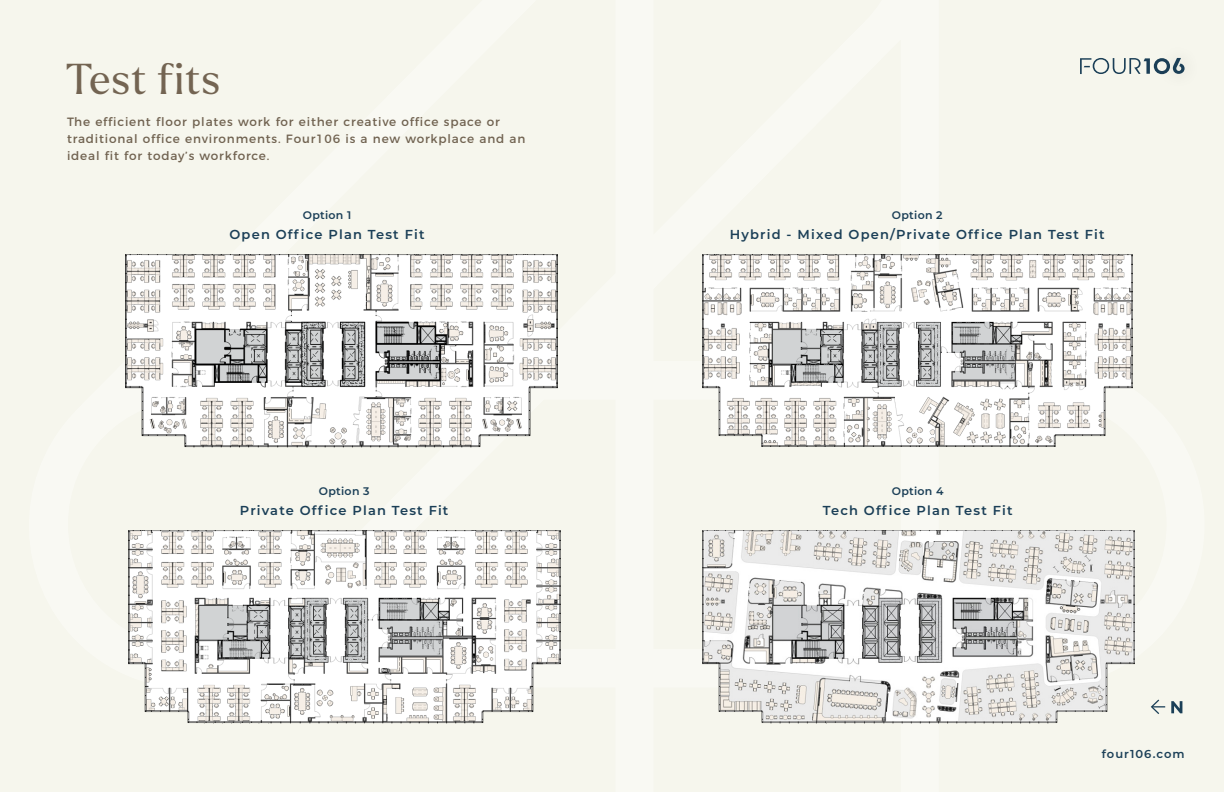
<style>
.page{position:relative;width:1224px;height:792px;background:#f6f6ed}
.page>*{position:absolute;margin:0;border:0;box-sizing:border-box;transform-origin:0 0}
.t1{font:42px "Larken";letter-spacing:.025em;color:#736452}
.Dapper_-_Subhead{font:600 13px "Montserrat";letter-spacing:.09em;color:#1b3f57}
.Dapper_-_Body_Copy_01{font:12px/17px "Montserrat";letter-spacing:.07em;color:#706250}
.Dapper_-_Body_Copy_01-2{font:600 11.5px "Montserrat";letter-spacing:.09em;color:#1b3f57}
.Dapper_-_Subhead-2{font:600 11px "Montserrat";letter-spacing:.025em;color:#1b3f57}
</style>
<div class="page">
<img style="left:125px;top:255px;width:432px;height:192px">
<img style="left:702px;top:255px;width:431px;height:192px">
<img style="left:129px;top:530px;width:432px;height:193px">
<img style="left:702px;top:530px;width:432px;height:193px">
<svg style="left:1150px;top:699px;width:15px;height:15px"></svg>
<svg style="left:1171px;top:701px;width:11px;height:12px"></svg>
<svg style="left:1080px;top:58px;width:105px;height:16px"></svg>
<p class="t1" style="left:66px;top:51px;width:156px">Test fits</p>
<p class="Dapper_-_Body_Copy_01" style="left:67px;top:112px;width:460px">The efficient floor plates work for either creative office space or traditional office environments. Four106 is a new workplace and an ideal fit for today’s workforce.</p>
<p class="Dapper_-_Subhead-2" style="left:303px;top:207px;width:50px">Option 1</p>
<p class="Dapper_-_Subhead" style="left:230px;top:225px;width:196px">Open Office Plan Test Fit</p>
<p class="Dapper_-_Subhead-2" style="left:319px;top:484px;width:52px">Option 3</p>
<p class="Dapper_-_Subhead" style="left:240px;top:502px;width:210px">Private Office Plan Test Fit</p>
<p class="Dapper_-_Subhead-2" style="left:892px;top:207px;width:52px">Option 2</p>
<p class="Dapper_-_Subhead" style="left:730px;top:225px;width:376px">Hybrid - Mixed Open/Private Office Plan Test Fit</p>
<p class="Dapper_-_Subhead-2" style="left:892px;top:484px;width:53px">Option 4</p>
<p class="Dapper_-_Subhead" style="left:823px;top:502px;width:191px">Tech Office Plan Test Fit</p>
<p class="Dapper_-_Body_Copy_01-2" style="left:1102px;top:746px;width:84px">four106.com</p>
</div>
